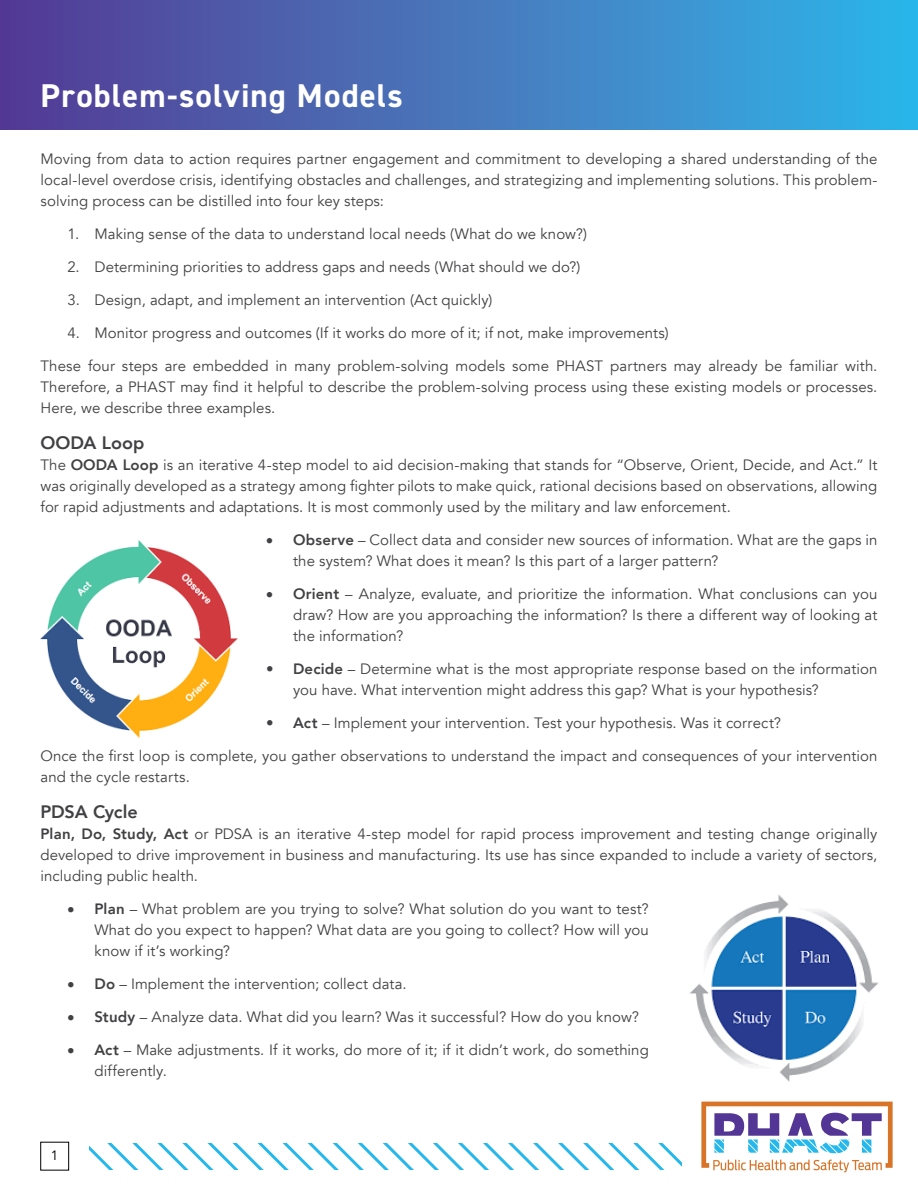
<style>
.page{position:relative;width:918px;height:1188px;background:#fff}
.page>*{position:absolute;margin:0;border:0;box-sizing:border-box;transform-origin:0 0}
.Paragraph_Style{font:700 33px "DIN2014";letter-spacing:.035em;color:#fff}
.Heading_5{font:800 18px "Avenir";color:#414042}
.t1{font:15px/21px "Avenir";letter-spacing:.005em;color:#414042;text-align:justify}
.t2{font:13.5px "Avenir";color:#000}
.s1{font-weight:800}
</style>
<div class="page">
<img style="left:40px;top:541px;width:198px;height:196px">
<img style="left:690px;top:895px;width:188px;height:187px">
<div style="left:0;top:0;width:918px;height:130px;background:linear-gradient(to right,#583992,#31b6e8)"></div>
<svg style="left:40px;top:1102px;width:853px;height:71px"></svg>
<p class="Paragraph_Style" style="left:40px;top:73px;width:364px">Problem-solving Models</p>
<p class="t1" style="left:40px;top:148px;width:839px">Moving from data to action requires partner engagement and commitment to developing a shared understanding of the local-level overdose crisis, identifying obstacles and challenges, and strategizing and implementing solutions. This problem&shy;solving process can be distilled into four key steps:</p>
<p class="t1" style="left:68px;top:223px;width:521px">1. Making sense of the data to understand local needs (What do we know?)</p>
<p class="t1" style="left:68px;top:256px;width:514px">2. Determining priorities to address gaps and needs (What should we do?)</p>
<p class="t1" style="left:68px;top:289px;width:427px">3. Design, adapt, and implement an intervention (Act quickly)</p>
<p class="t1" style="left:68px;top:322px;width:603px">4. Monitor progress and outcomes (If it works do more of it; if not, make improvements)</p>
<p class="t1" style="left:40px;top:355px;width:838px">These four steps are embedded in many problem-solving models some PHAST partners may already be familiar with.<br>Therefore, a PHAST may find it helpful to describe the problem-solving process using these existing models or processes.<br>Here, we describe three examples.</p>
<p class="Heading_5" style="left:40px;top:426px;width:106px">OODA Loop</p>
<p class="t1" style="left:40px;top:454px;width:838px">The <span class="s1">OODA Loop</span> is an iterative 4-step model to aid decision-making that stands for “Observe, Orient, Decide, and Act.” It was originally developed as a strategy among fighter pilots to make quick, rational decisions based on observations, allowing for rapid adjustments and adaptations. It is most commonly used by the military and law enforcement.</p>
<p class="t1" style="left:293px;top:529px;width:586px;text-indent:-27px">• <span class="s1">Observe</span> – Collect data and consider new sources of information. What are the gaps in the system? What does it mean? Is this part of a larger pattern?</p>
<p class="t1" style="left:293px;top:583px;width:586px;text-indent:-27px">• <span class="s1">Orient</span> – Analyze, evaluate, and prioritize the information. What conclusions can you draw? How are you approaching the information? Is there a different way of looking at the information?</p>
<p class="t1" style="left:293px;top:658px;width:586px;text-indent:-27px"><span class="s1">• Decide</span> – Determine what is the most appropriate response based on the information you have. What intervention might address this gap? What is your hypothesis?</p>
<p class="t1" style="left:266px;top:712px;width:516px"><span class="s1">• Act</span> – Implement your intervention. Test your hypothesis. Was it correct?</p>
<p class="t1" style="left:40px;top:745px;width:838px">Once the first loop is complete, you gather observations to understand the impact and consequences of your intervention and the cycle restarts.</p>
<p class="Heading_5" style="left:40px;top:795px;width:99px">PDSA Cycle</p>
<p class="t1" style="left:40px;top:823px;width:838px"><span class="s1">Plan, Do, Study, Act</span> or PDSA is an iterative 4-step model for rapid process improvement and testing change originally developed to drive improvement in business and manufacturing. Its use has since expanded to include a variety of sectors, including public health.</p>
<p class="t1" style="left:94px;top:898px;width:556px;text-indent:-27px">• <span class="s1">Plan</span> – What problem are you trying to solve? What solution do you want to test?<br>What do you expect to happen? What data are you going to collect? How will you know if it’s working?</p>
<p class="t1" style="left:68px;top:973px;width:341px">• <span class="s1">Do</span> – Implement the intervention; collect data.</p>
<p class="t1" style="left:68px;top:1006px;width:573px">• <span class="s1">Study</span> – Analyze data. What did you learn? Was it successful? How do you know?</p>
<p class="t1" style="left:94px;top:1039px;width:556px;text-indent:-27px">• <span class="s1">Act</span> – Make adjustments. If it works, do more of it; if it didn’t work, do something differently.</p>
<p class="t2" style="left:51px;top:1147px;width:9px">1</p>
</div>
